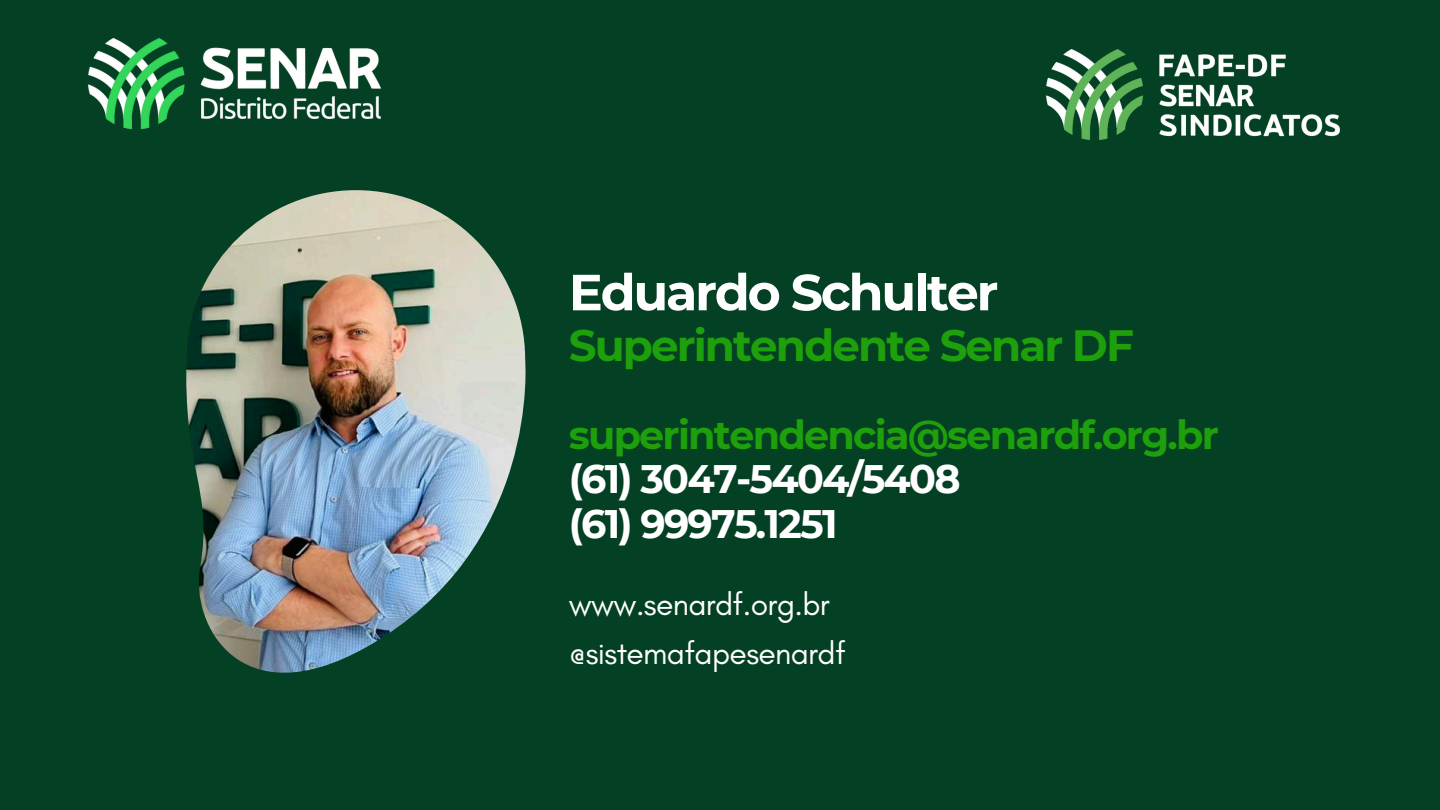
<style>
.page{position:relative;width:1440px;height:810px;background:#044023}
.page>*{position:absolute;margin:0;border:0;box-sizing:border-box;transform-origin:0 0}
.t1{font:700 50.7px "Montserrat";letter-spacing:-.045em;color:#fff}
.t2{font:700 43.7px "Montserrat";letter-spacing:-.045em;color:#1e9f0c}
.t3{font:700 39.7px/44.2px "Montserrat";letter-spacing:-.045em;color:#fff}
.t4{font:31.8px "Glacial Indifference";letter-spacing:-.02em;color:#fff}
.s1{color:#1e9f0c}
</style>
<div class="page">
<img style="left:87px;top:37px;width:294px;height:93px">
<img style="left:186px;top:190px;width:340px;height:483px">
<img style="left:1046px;top:49px;width:294px;height:91px">
<p class="t1" style="left:569px;top:261px;width:431px">Eduardo Schulter</p>
<p class="t2" style="left:569px;top:318px;width:567px">Superintendente Senar DF</p>
<h1 class="t3" style="left:569px;top:413px;width:652px"><span class="s1">superintendencia@senardf.org.br </span>(61) 3047-5404/5408<br>(61) 99975.1251</h1>
<h1 class="t4" style="left:569px;top:585px;width:263px">www.senardf.org.br</h1>
<p class="t4" style="left:569px;top:634px;width:279px">@sistemafapesenardf</p>
</div>
